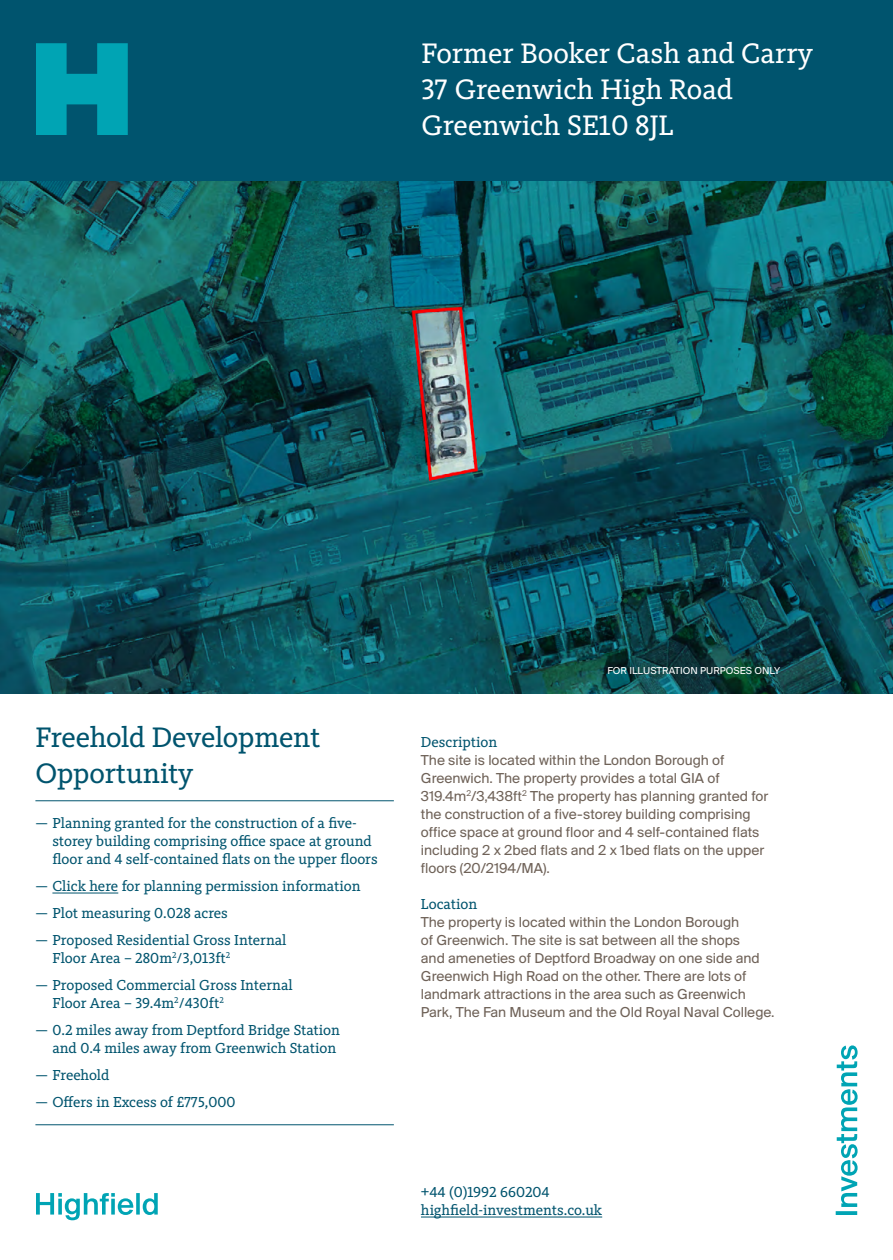
<style>
.page{position:relative;width:893px;height:1260px;background:#fff}
.page>*{position:absolute;margin:0;border:0;box-sizing:border-box;transform-origin:0 0}
.t1{font:29.25px/36px "Kievit Slab Pro";color:#fff}
.t2{font:29.25px/36px "Kievit Slab Pro";letter-spacing:-.01em;color:#00546e}
.t3{font:15px/18px "Suisse BP Intl";color:#6f6258}
.t4{font:15px/18px "Kievit Slab Pro";color:#00546e}
.t5{font:10.5px "Suisse BP Intl";color:#fff}
</style>
<div class="page">
<img style="left:0;top:180px;width:893px;height:513px">
<svg style="left:36px;top:1193px;width:122px;height:27px"></svg>
<svg style="left:836px;top:1045px;width:22px;height:170px"></svg>
<hr style="left:421px;top:1217px;width:181px;height:1px;background:#00546e">
<div style="left:0;top:0;width:893px;height:180px;background:#00546e"></div>
<svg style="left:36px;top:43px;width:92px;height:92px"></svg>
<hr style="left:52px;top:893px;width:66px;height:1px;background:#00546e">
<hr style="left:35px;top:801px;width:359px;height:1px;background:#00546e">
<hr style="left:35px;top:1125px;width:359px;height:1px;background:#00546e">
<h1 class="t1" style="left:421px;top:35px;width:393px">Former Booker Cash and Carry<br>37 Greenwich High Road<br>Greenwich SE10 8JL</h1>
<h1 class="t2" style="left:35px;top:719px;width:286px">Freehold Development<br>Opportunity</h1>
<p class="t4" style="left:52px;top:814px;width:327px;text-indent:-17px">— Planning granted for the construction of a five&shy;storey building comprising office space at ground floor and 4 self-contained flats on the upper floors</p>
<p class="t4" style="left:35px;top:877px;width:327px">— Click here for planning permission information</p>
<p class="t4" style="left:35px;top:904px;width:194px">— Plot measuring 0.028 acres</p>
<p class="t4" style="left:52px;top:931px;width:236px;text-indent:-17px">— Proposed Residential Gross Internal<br>Floor Area – 280m<sup>2</sup>/3,013ft<sup>2</sup></p>
<p class="t4" style="left:52px;top:976px;width:242px;text-indent:-17px">— Proposed Commercial Gross Internal<br>Floor Area – 39.4m<sup>2</sup>/430ft<sup>2</sup></p>
<p class="t4" style="left:35px;top:1021px;width:306px;text-align:right">— 0.2 miles away from Deptford Bridge Station and 0.4 miles away from Greenwich Station</p>
<p class="t4" style="left:35px;top:1066px;width:75px">— Freehold</p>
<p class="t4" style="left:35px;top:1093px;width:202px">— Offers in Excess of £775,000</p>
<p class="t5" style="left:607px;top:664px;width:174px">FOR ILLUSTRATION PURPOSES ONLY</p>
<p class="t4" style="left:421px;top:733px;width:78px">Description</p>
<p class="t3" style="left:421px;top:751px;width:349px">The site is located within the London Borough of Greenwich. The property provides a total GIA of 319.4m<sup>2</sup>/3,438ft<sup>2</sup> The property has planning granted for the construction of a five-storey building comprising office space at ground floor and 4 self-contained flats including 2 x 2bed flats and 2 x 1bed flats on the upper floors (20/2194/MA).</p>
<p class="t4" style="left:421px;top:895px;width:58px">Location</p>
<p class="t3" style="left:421px;top:913px;width:355px">The property is located within the London Borough<br>of Greenwich. The site is sat between all the shops<br>and ameneties of Deptford Broadway on one side and Greenwich High Road on the other. There are lots of landmark attractions in the area such as Greenwich Park, The Fan Museum and the Old Royal Naval College.</p>
<p class="t4" style="left:421px;top:1183px;width:183px">+44 (0)1992 660204 highfield-investments.co.uk</p>
</div>
